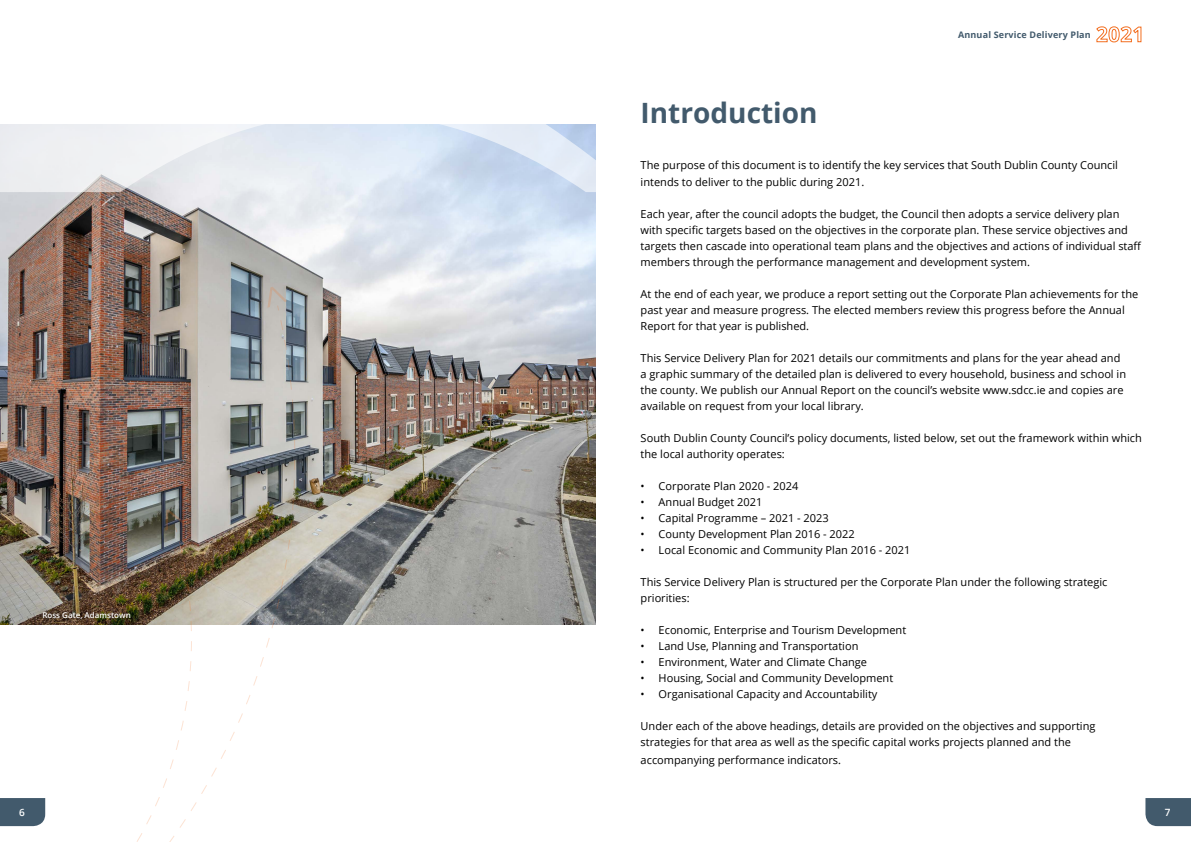
<style>
.page{position:relative;width:1191px;height:842px;background:#fff}
.page>*{position:absolute;margin:0;border:0;box-sizing:border-box;transform-origin:0 0}
.t1{font:700 28px "Open Sans";color:#425a6c}
.t2{font:11px/16px "Open Sans";color:#000}
.t3{font:600 10px "Open Sans";color:#fff}
.t4{font:700 9px "Open Sans";letter-spacing:.02em;color:#425a6c}
.t5{font:600 8px "Open Sans";color:#fff}
</style>
<div class="page">
<img style="left:0;top:213px;width:595px;height:412px">
<svg style="left:0;top:192px;width:595px;height:21px"></svg>
<svg style="left:0;top:124px;width:595px;height:68px;fill:#e5ecf3"></svg>
<svg style="left:0;top:194px;width:116px;height:19px"></svg>
<svg style="left:26px;top:541px;width:28px;height:276px"></svg>
<img style="left:54px;top:319px;width:242px;height:523px">
<svg style="left:165px;top:509px;width:19px;height:24px"></svg>
<svg style="left:267px;top:287px;width:20px;height:24px"></svg>
<div style="left:37px;top:605px;width:99px;height:19px;background:#000;opacity:.75"></div>
<svg style="left:0;top:609px;width:45px;height:218px"></svg>
<svg style="left:1145px;top:798px;width:46px;height:28px"></svg>
<svg style="left:1096px;top:26px;width:45px;height:17px"></svg>
<p class="t5" style="left:42px;top:609px;width:90px">Ross Gate, Adamstown</p>
<p class="t4" style="left:958px;top:28px;width:134px">Annual Service Delivery Plan</p>
<h1 class="t1" style="left:640px;top:94px;width:178px">Introduction</h1>
<p class="t2" style="left:640px;top:157px;width:479px">The purpose of this document is to identify the key services that South Dublin County Council intends to deliver to the public during 2021.</p>
<p class="t2" style="left:640px;top:205px;width:502px">Each year, after the council adopts the budget, the Council then adopts a service delivery plan with specific targets based on the objectives in the corporate plan. These service objectives and targets then cascade into operational team plans and the objectives and actions of individual staff members through the performance management and development system.</p>
<p class="t2" style="left:640px;top:285px;width:499px">At the end of each year, we produce a report setting out the Corporate Plan achievements for the past year and measure progress. The elected members review this progress before the Annual<br>Report for that year is published.</p>
<p class="t2" style="left:640px;top:349px;width:487px">This Service Delivery Plan for 2021 details our commitments and plans for the year ahead and a graphic summary of the detailed plan is delivered to every household, business and school in the county. We publish our Annual Report on the council’s website www.sdcc.ie and copies are available on request from your local library.</p>
<p class="t2" style="left:640px;top:429px;width:503px">South Dublin County Council’s policy documents, listed below, set out the framework within which the local authority operates:</p>
<p class="t2" style="left:640px;top:477px;width:159px">• Corporate Plan 2020 - 2024</p>
<p class="t2" style="left:640px;top:493px;width:123px">• Annual Budget 2021</p>
<p class="t2" style="left:640px;top:509px;width:190px">• Capital Programme – 2021 - 2023</p>
<p class="t2" style="left:640px;top:525px;width:216px">• County Development Plan 2016 - 2022</p>
<p class="t2" style="left:640px;top:541px;width:271px">• Local Economic and Community Plan 2016 - 2021</p>
<p class="t2" style="left:640px;top:573px;width:468px">This Service Delivery Plan is structured per the Corporate Plan under the following strategic priorities:</p>
<p class="t2" style="left:640px;top:621px;width:267px">• Economic, Enterprise and Tourism Development</p>
<p class="t2" style="left:640px;top:637px;width:219px">• Land Use, Planning and Transportation</p>
<p class="t2" style="left:640px;top:653px;width:228px">• Environment, Water and Climate Change</p>
<p class="t2" style="left:640px;top:669px;width:254px">• Housing, Social and Community Development</p>
<p class="t2" style="left:640px;top:685px;width:238px">• Organisational Capacity and Accountability</p>
<p class="t2" style="left:640px;top:717px;width:456px">Under each of the above headings, details are provided on the objectives and supporting strategies for that area as well as the specific capital works projects planned and the</p>
<p class="t2" style="left:640px;top:751px;width:202px">accompanying performance indicators.</p>
<p class="t3" style="left:19px;top:805px;width:7px">6</p>
<p class="t3" style="left:1164px;top:805px;width:7px">7</p>
</div>
